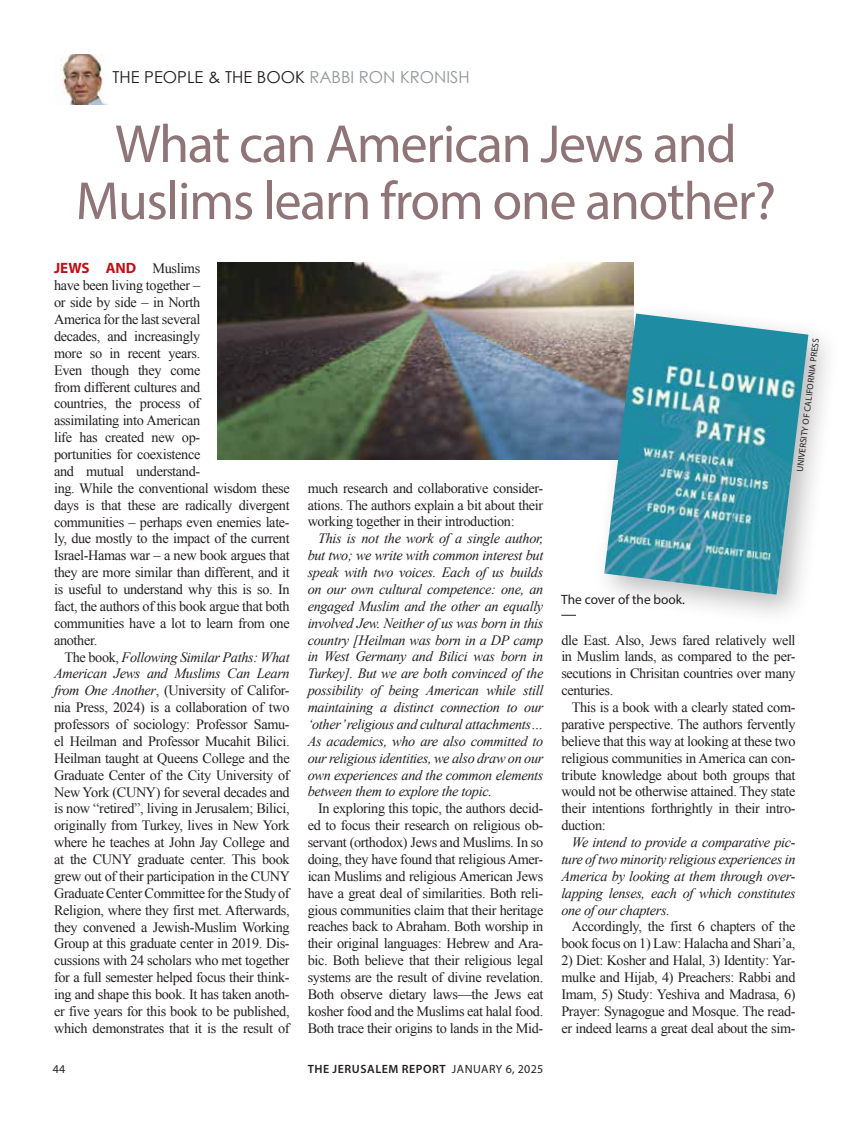
<style>
.page{position:relative;width:851px;height:1127px;background:#fff}
.page>*{position:absolute;margin:0;border:0;box-sizing:border-box;transform-origin:0 0}
.t1{font:54px/57px "Myriad Pro";letter-spacing:-.025em;color:#907578;text-align:center}
.t2{font:16.5px "Century Gothic";color:#939598}
.t3{font:16.5px "Century Gothic";color:#231f20}
.t4{font:700 15px "Myriad Pro";letter-spacing:-.005em;color:#ba141a}
.t5{font:14.25px/16.8px "Times New Roman";letter-spacing:-.025em;color:#231f20;text-align:justify}
.t6{font:italic 14.25px/16.8px "Times New Roman";letter-spacing:-.025em;color:#231f20;text-align:justify}
.t7{font:13.5px "Myriad Pro";color:#231f20}
.t8{font:600 12px "Myriad Pro";letter-spacing:.045em;color:#231f20}
.t9{font:12px "Myriad Pro";color:#231f20}
.t10{font:9px "Myriad Pro";color:#231f20}
.s1{color:#231f20}
.s2{font-family:"Times New Roman";font-weight:400;font-size:14.25px;color:#231f20}
.s3{font-style:italic}
.s4{font-weight:400}
</style>
<div class="page">
<img style="left:61px;top:54px;width:48px;height:51px">
<img style="left:217px;top:263px;width:416px;height:196px">
<div style="left:592px;top:302px;width:249px;height:325px;background:#231f20;opacity:.3"></div>
<img style="left:604px;top:313px;width:204px;height:282px">
<svg style="left:561px;top:615px;width:124px;height:1px"></svg>
<p class="t3" style="left:112px;top:66px;width:123px">THE PEOPLE &amp; THE</p>
<p class="t2" style="left:257px;top:66px;width:211px"><span class="s1">BOOK</span> RABBI RON KRONISH</p>
<h1 class="t1" style="left:76px;top:115px;width:701px">What can American Jews and<br>Muslims learn from one another?</h1>
<p class="t4" style="left:54px;top:259px;width:148px">JEWS AND <span class="s2">Muslims</span></p>
<p class="t5" style="left:54px;top:277px;width:237px;text-align:left">have been living together –<br>or side by side – in North<br>America for the last several<br>decades, and increasingly<br>more so in recent years.<br>Even though they come<br>from different cultures and<br>countries, the process of<br>assimilating into American<br>life has created new op-<br>portunities for coexistence<br>and mutual understand-<br>ing. While the conventional wisdom these days is that these are radically divergent communities – perhaps even enemies late&shy;ly, due mostly to the impact of the current<br>Israel-Hamas war – a new book argues that they are more similar than different, and it is useful to understand why this is so. In fact, the authors of this book argue that both communities have a lot to learn from one another.</p>
<p class="t5" style="left:54px;top:648px;width:238px;text-indent:10px">The book, <span class="s3">Following Similar Paths: What American Jews and Muslims Can Learn from One Another</span>, (University of Califor&shy;nia Press, 2024) is a collaboration of two professors of sociology: Professor Samu&shy;el Heilman and Professor Mucahit Bilici.<br>Heilman taught at Queens College and the Graduate Center of the City University of New York (CUNY) for several decades and is now “retired”, living in Jerusalem; Bilici, originally from Turkey, lives in New York where he teaches at John Jay College and at the CUNY graduate center. This book grew out of their participation in the CUNY Graduate Center Committee for the Study of Religion, where they first met. Afterwards, they convened a Jewish-Muslim Working Group at this graduate center in 2019. Dis&shy;cussions with 24 scholars who met together for a full semester helped focus their think&shy;ing and shape this book. It has taken anoth&shy;er five years for this book to be published, which demonstrates that it is the result of</p>
<p class="t5" style="left:307px;top:479px;width:237px">much research and collaborative consider&shy;ations. The authors explain a bit about their working together in their introduction:</p>
<p class="t6" style="left:307px;top:530px;width:237px;text-indent:10px">This is not the work of a single author, but two; we write with common interest but speak with two voices. Each of us builds on our own cultural competence: one, an engaged Muslim and the other an equally involved Jew. Neither of us was born in this country [Heilman was born in a DP camp in West Germany and Bilici was born in Turkey]. But we are both convinced of the possibility of being American while still maintaining a distinct connection to our ‘other’ religious and cultural attachments… As academics, who are also committed to our religious identities, we also draw on our own experiences and the common elements between them to explore the topic.</p>
<p class="t5" style="left:307px;top:800px;width:237px;text-indent:10px">In exploring this topic, the authors decid&shy;ed to focus their research on religious ob&shy;servant (orthodox) Jews and Muslims. In so doing, they have found that religious Amer&shy;ican Muslims and religious American Jews have a great deal of similarities. Both reli&shy;gious communities claim that their heritage reaches back to Abraham. Both worship in their original languages: Hebrew and Ara&shy;bic. Both believe that their religious legal systems are the result of divine revelation.<br>Both observe dietary laws—the Jews eat kosher food and the Muslims eat halal food.<br>Both trace their origins to lands in the Mid-</p>
<p class="t9" style="left:53px;top:1061px;width:14px">44</p>
<p class="t8" style="left:307px;top:1061px;width:237px">THE JERUSALEM REPORT <span class="s4">January 6, 2025</span></p>
<p class="t7" style="left:561px;top:591px;width:125px">The cover of the book.</p>
<p class="t10" style="left:794px;top:471px;width:136px;rotate:-83deg">Universit y of California Press</p>
<p class="t5" style="left:561px;top:631px;width:236px">dle East. Also, Jews fared relatively well in Muslim lands, as compared to the per&shy;secutions in Chrisitan countries over many centuries.</p>
<p class="t5" style="left:561px;top:698px;width:236px;text-indent:10px">This is a book with a clearly stated com&shy;parative perspective. The authors fervently believe that this way at looking at these two religious communities in America can con&shy;tribute knowledge about both groups that would not be otherwise attained. They state their intentions forthrightly in their intro&shy;duction:</p>
<p class="t6" style="left:561px;top:833px;width:236px;text-indent:10px">We intend to provide a comparative pic&shy;ture of two minority religious experiences in America by looking at them through over&shy;lapping lenses, each of which constitutes one of our chapters.</p>
<p class="t5" style="left:561px;top:918px;width:236px;text-align:right">Accordingly, the first 6 chapters of the book focus on 1) Law: Halacha and Shari’a,</p>
<p class="t5" style="left:561px;top:952px;width:236px">2) Diet: Kosher and Halal, 3) Identity: Yar&shy;mulke and Hijab, 4) Preachers: Rabbi and Imam, 5) Study: Yeshiva and Madrasa, 6)<br>Prayer: Synagogue and Mosque. The read&shy;er indeed learns a great deal about the sim-</p>
</div>
